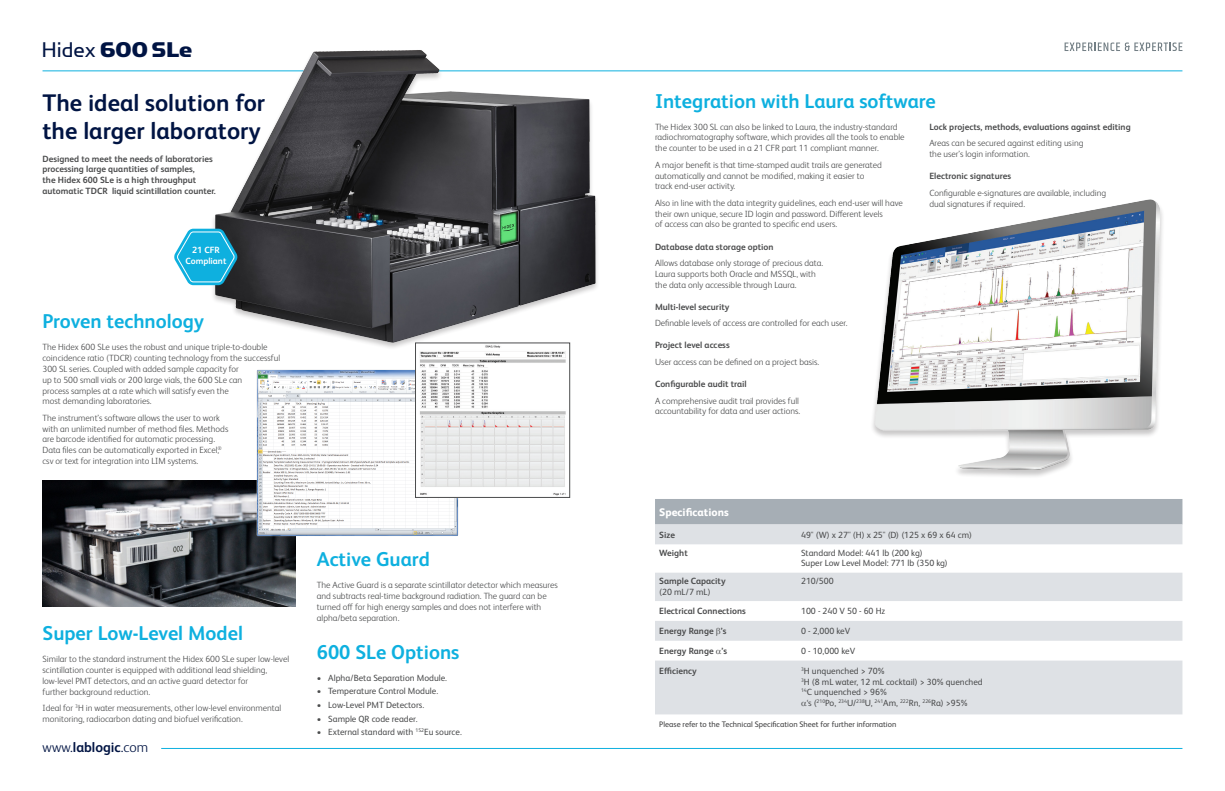
<style>
.page{position:relative;width:1225px;height:791px;background:#fff}
.page>*{position:absolute;margin:0;border:0;box-sizing:border-box;transform-origin:0 0}
.t1{font:700 24px/28.8px "FS Albert Pro";color:#001443}
.t2{font:24px "Simian Display Chimpanzee";letter-spacing:-.005em;color:#001443}
.t3{font:700 20px "FS Albert Pro";color:#0eb0df}
.t4{font:300 14px "FS Albert Pro";letter-spacing:.005em;color:#001443}
.t5{font:800 11px "FS Albert Pro";color:#fff}
.t6{font:300 9px/10.8px "FS Albert Pro";color:#4b4c4d}
.t7{font:700 9px/10.8px "FS Albert Pro";color:#4b4c4d}
.t8{font:9px/10.8px "FS Albert Pro";color:#4b4c4d}
.t9{font:700 9px/10.8px "FS Albert Pro";color:#fff;text-align:center}
.t10{font:8px "FS Albert Pro";color:#3e3e3f}
.s1{font-family:"Simian Display Orangutan"}
.s2{font-weight:700}
.s3{font-weight:300}
.s4{font-weight:400}
</style>
<div class="page">
<hr style="left:161px;top:748px;width:1021px;height:1px;background:#0eb0df">
<svg style="left:1064px;top:43px;width:118px;height:8px"></svg>
<hr style="left:43px;top:70px;width:1139px;height:1px;background:#0eb0df">
<svg style="left:655px;top:499px;width:527px;height:45px;background:#c7ccd1"></svg>
<svg style="left:655px;top:573px;width:527px;height:141px;fill:#dee1e5"></svg>
<img style="left:43px;top:480px;width:252px;height:126px">
<img style="left:255px;top:369px;width:204px;height:169px">
<img style="left:417px;top:354px;width:149px;height:142px">
<div style="left:415px;top:343px;width:155px;height:155px;border:1px solid #4b4c4d"></div>
<img style="left:847px;top:199px;width:336px;height:319px">
<img style="left:188px;top:50px;width:414px;height:304px">
<svg style="left:174px;top:229px;width:64px;height:56px;background:#38acce"></svg>
<svg style="left:716px;top:628px;width:4px;height:8px"></svg>
<svg style="left:716px;top:650px;width:5px;height:4px"></svg>
<svg style="left:801px;top:702px;width:5px;height:4px"></svg>
<p class="t2" style="left:41px;top:37px;width:153px"><span class="s1">Hidex</span> 600 SLe</p>
<p class="t1" style="left:43px;top:87px;width:224px">The ideal solution for the larger laboratory</p>
<p class="t7" style="left:43px;top:153px;width:175px">Designed to meet the needs of laboratories processing large quantities of samples,<br>the Hidex 600 SLe is a high throughput automatic TDCR liquid scintillation counter.</p>
<p class="t9" style="left:185px;top:244px;width:43px">21 CFR<br>Compliant</p>
<p class="t3" style="left:43px;top:307px;width:163px">Proven technology</p>
<p class="t6" style="left:43px;top:341px;width:239px">The Hidex 600 SLe uses the robust and unique triple-to-double coincidence ratio (TDCR) counting technology from the successful 300 SL series. Coupled with added sample capacity for<br>up to 500 small vials or 200 large vials, the 600 SLe can<br>process samples at a rate which will satisfy even the<br>most demanding laboratories.</p>
<p class="t6" style="left:43px;top:412px;width:187px">The instrument’s software allows the user to work with an unlimited number of method files. Methods are barcode identified for automatic processing.<br>Data files can be automatically exported in Excel,<sup>® </sup>csv or text for integration into LIM systems.</p>
<p class="t3" style="left:43px;top:619px;width:202px">Super Low-Level Model</p>
<p class="t6" style="left:43px;top:653px;width:248px">Similar to the standard instrument the Hidex 600 SLe super low-level scintillation counter is equipped with additional lead shielding, low-level PMT detectors, and an active guard detector for<br>further background reduction.</p>
<p class="t6" style="left:43px;top:702px;width:240px">Ideal for <sup>3</sup>H in water measurements, other low-level environmental monitoring, radiocarbon dating and biofuel verification.</p>
<p class="t4" style="left:43px;top:737px;width:107px">www.<span class="s2">lablogic</span>.com</p>
<p class="t3" style="left:317px;top:545px;width:114px">Active Guard</p>
<p class="t6" style="left:317px;top:579px;width:242px">The Active Guard is a separate scintillator detector which measures and subtracts real-time background radiation. The guard can be turned off for high energy samples and does not interfere with alpha/beta separation.</p>
<p class="t3" style="left:317px;top:638px;width:144px">600 SLe Options</p>
<p class="t8" style="left:317px;top:672px;width:132px">• Alpha/Beta Separation Module.</p>
<p class="t8" style="left:317px;top:685px;width:123px">• Temperature Control Module.</p>
<p class="t8" style="left:317px;top:699px;width:109px">• Low-Level PMT Detectors.</p>
<p class="t8" style="left:317px;top:712px;width:102px">• Sample QR code reader.</p>
<p class="t8" style="left:317px;top:726px;width:146px">• External standard with <sup>152</sup>Eu source.</p>
<p class="t3" style="left:655px;top:87px;width:282px">Integration with Laura software</p>
<p class="t6" style="left:655px;top:121px;width:251px">The Hidex 300 SL can also be linked to Laura, the industry-standard radiochromatography software, which provides all the tools to enable the counter to be used in a 21 CFR part 11 compliant manner.</p>
<p class="t6" style="left:655px;top:159px;width:228px">A major benefit is that time-stamped audit trails are generated automatically and cannot be modified, making it easier to track end-user activity.</p>
<p class="t6" style="left:655px;top:197px;width:249px">Also in line with the data integrity guidelines, each end-user will have their own unique, secure ID login and password. Different levels<br>of access can also be granted to specific end users.</p>
<p class="t7" style="left:655px;top:241px;width:120px">Database data storage option</p>
<p class="t6" style="left:655px;top:257px;width:170px">Allows database only storage of precious data.<br>Laura supports both Oracle and MSSQL, with the data only accessible through Laura.</p>
<p class="t7" style="left:655px;top:301px;width:76px">Multi-level security</p>
<p class="t6" style="left:655px;top:317px;width:194px">Definable levels of access are controlled for each user.</p>
<p class="t7" style="left:655px;top:339px;width:76px">Project level access</p>
<p class="t6" style="left:655px;top:356px;width:166px">User access can be defined on a project basis.</p>
<p class="t7" style="left:655px;top:378px;width:93px">Configurable audit trail</p>
<p class="t6" style="left:655px;top:394px;width:147px">A comprehensive audit trail provides full accountability for data and user actions.</p>
<p class="t7" style="left:929px;top:121px;width:203px">Lock projects, methods, evaluations against editing</p>
<p class="t6" style="left:929px;top:137px;width:156px">Areas can be secured against editing using the user’s login information.</p>
<p class="t7" style="left:929px;top:170px;width:83px">Electronic signatures</p>
<p class="t6" style="left:929px;top:187px;width:178px">Configurable e-signatures are available, including dual signatures if required.</p>
<p class="t5" style="left:659px;top:503px;width:71px">Specifications</p>
<p class="t7" style="left:659px;top:529px;width:17px">Size</p>
<p class="t8" style="left:801px;top:529px;width:173px">49<span class="s3">"</span> (W) x 27<span class="s3">"</span> (H) x 25<span class="s3">"</span> (D) (125 x 69 x 64 cm)</p>
<p class="t7" style="left:659px;top:546px;width:30px">Weight</p>
<p class="t8" style="left:801px;top:546px;width:148px">Standard Model: 441 lb (200 kg)<br>Super Low Level Model: 771 lb (350 kg)</p>
<p class="t7" style="left:659px;top:575px;width:68px">Sample Capacity <span class="s4">(20 mL/7 mL)</span></p>
<p class="t8" style="left:801px;top:575px;width:34px">210/500</p>
<p class="t7" style="left:659px;top:605px;width:88px">Electrical Connections</p>
<p class="t8" style="left:801px;top:605px;width:86px">100 - 240 V 50 - 60 Hz</p>
<p class="t7" style="left:659px;top:625px;width:69px">Energy Range ’s</p>
<p class="t8" style="left:801px;top:625px;width:51px">0 - 2,000 keV</p>
<p class="t7" style="left:659px;top:645px;width:69px">Energy Range ’s</p>
<p class="t8" style="left:801px;top:645px;width:56px">0 - 10,000 keV</p>
<p class="t7" style="left:659px;top:665px;width:39px">Efficiency</p>
<p class="t8" style="left:801px;top:665px;width:85px"><sup>3</sup>H unquenched &gt; 70%</p>
<p class="t8" style="left:801px;top:675px;width:183px"><sup>3</sup>H (8 mL water, 12 mL cocktail) &gt; 30% quenched</p>
<p class="t8" style="left:801px;top:686px;width:87px"><sup>14</sup>C unquenched &gt; 96%</p>
<p class="t8" style="left:806px;top:697px;width:162px">‘s (<sup>210</sup>Po, <sup>234</sup>U/<sup>238</sup>U, <sup>241</sup>Am, <sup>222</sup>Rn, <sup>226</sup>Ra) &gt;95%</p>
<p class="t10" style="left:659px;top:719px;width:239px">Please refer to the Technical Specification Sheet for further information</p>
</div>
